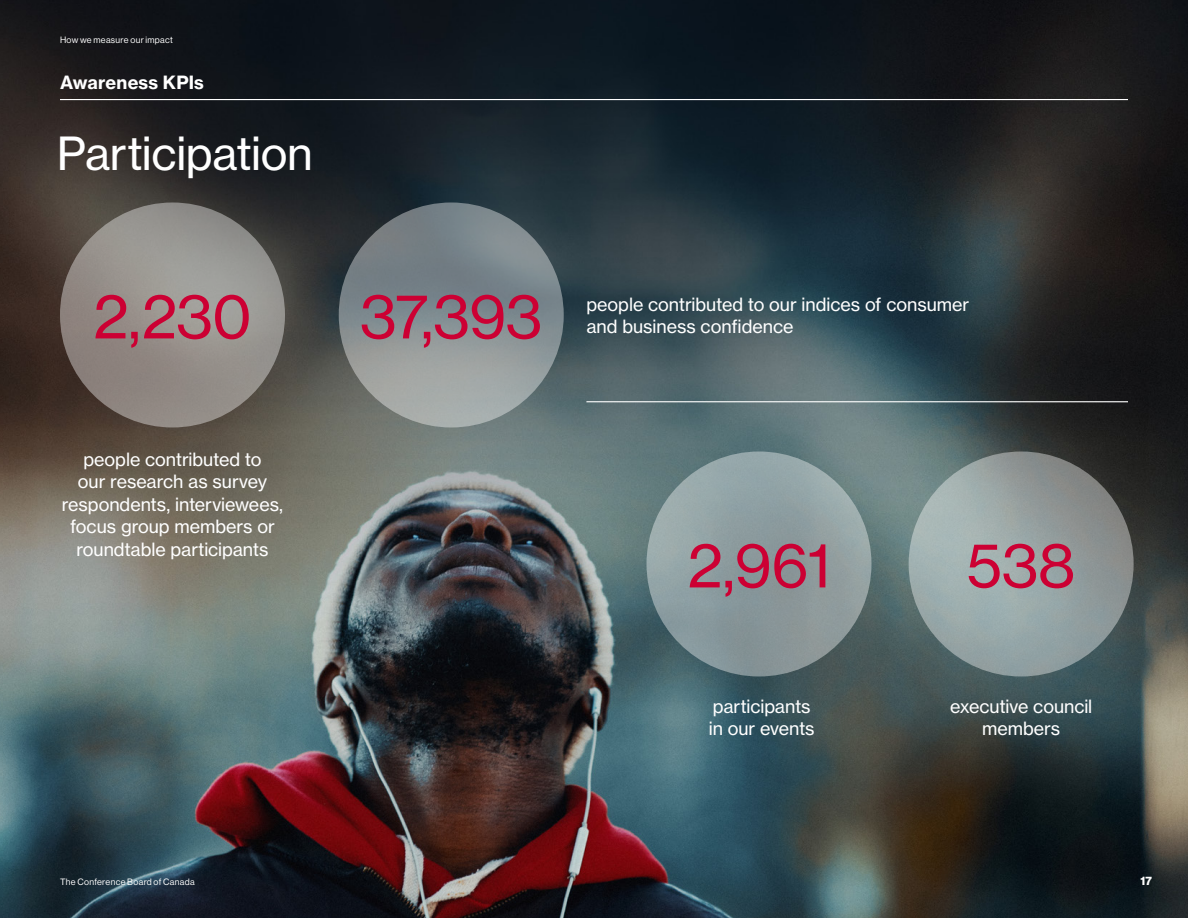
<style>
.page{position:relative;width:1188px;height:918px;background:#fff}
.page>*{position:absolute;margin:0;border:0;box-sizing:border-box;transform-origin:0 0}
.t1{font:60px "N Haas Grotesk TX Pro 55 Rg";letter-spacing:-.02em;color:#c03}
.t2{font:45px "N Haas Grotesk TX Pro 55 Rg";letter-spacing:-.01em;color:#fff}
.t3{font:18px/22.5px "N Haas Grotesk TX Pro 55 Rg";letter-spacing:-.005em;color:#fff;text-align:center}
.t4{font:18px "N Haas Grotesk TX Pro 75 Bd";letter-spacing:.015em;color:#fff}
.t5{font:12px "N Haas Grotesk DS Pro 75 Bd";color:#fff}
.t6{font:9px "N Haas Grotesk DS Pro 55 Rg";letter-spacing:.035em;color:#fff}
</style>
<div class="page">
<img style="left:0;top:0;width:1188px;height:918px">
<hr style="left:60px;top:99px;width:1068px;height:1px;background:#fff">
<hr style="left:586px;top:401px;width:542px;height:1px;background:#fff">
<svg style="left:60px;top:202px;width:225px;height:226px;background:#95908b"></svg>
<div style="left:646px;top:451px;width:226px;height:225px;background:linear-gradient(to bottom,#98a9ac,#869396);border-radius:50%"></div>
<svg style="left:339px;top:202px;width:225px;height:226px;background:#879093"></svg>
<svg style="left:909px;top:451px;width:225px;height:225px;background:#96a2a2"></svg>
<p class="t6" style="left:60px;top:35px;width:114px">How we measure our impact</p>
<p class="t4" style="left:60px;top:71px;width:146px">Awareness KPIs</p>
<h2 class="t2" style="left:57px;top:126px;width:257px">Participation</h2>
<h1 class="t1" style="left:93px;top:280px;width:160px">2,230</h1>
<p class="t3" style="left:62px;top:448px;width:223px">people contributed to<br>our research as survey respondents, interviewees, focus group members or roundtable participants</p>
<h1 class="t1" style="left:360px;top:280px;width:184px">37,393</h1>
<p class="t3" style="left:586px;top:293px;width:384px;text-align:left">people contributed to our indices of consumer and business confidence</p>
<h1 class="t1" style="left:687px;top:529px;width:145px">2,961</h1>
<p class="t3" style="left:709px;top:695px;width:107px;text-align:left">participants in our events</p>
<h1 class="t1" style="left:967px;top:529px;width:110px">538</h1>
<p class="t3" style="left:950px;top:695px;width:144px">executive council members</p>
<p class="t6" style="left:60px;top:877px;width:136px">The Conference Board of Canada</p>
<p class="t5" style="left:1141px;top:874px;width:13px">17</p>
</div>
